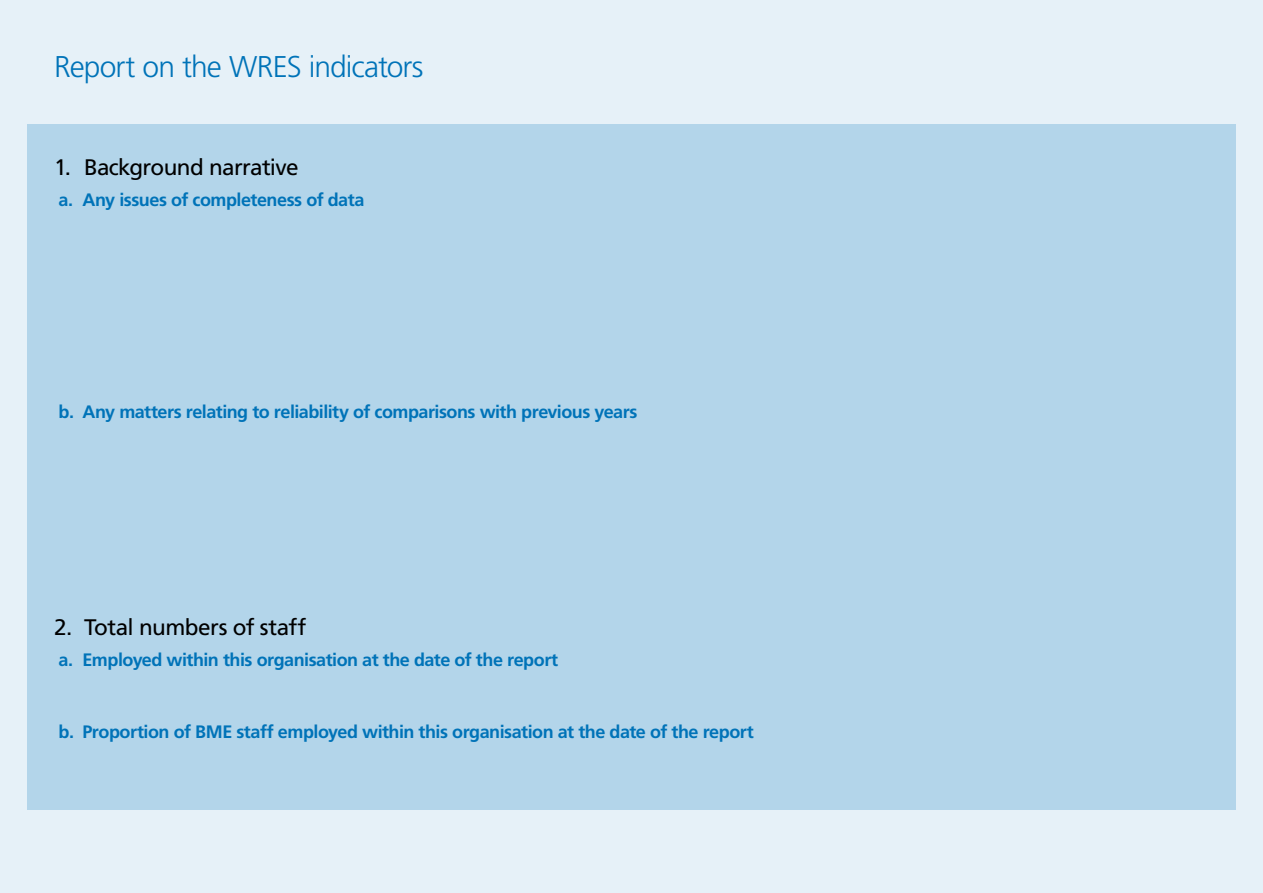
<style>
.page{position:relative;width:1263px;height:893px;background:#e6f1f8}
.page>*{position:absolute;margin:0;border:0;box-sizing:border-box;transform-origin:0 0}
.t1{font:300 30px "Frutiger LT Pro";letter-spacing:-.03em;color:#0073b8}
.t2{font:22.5px "Frutiger LT Pro";letter-spacing:-.03em;color:#000}
.t3{font:700 18px "Frutiger LT Pro";letter-spacing:-.03em;color:#0073b8}
</style>
<div class="page">
<div style="left:27px;top:124px;width:1209px;height:685px;background:#b3d5ea"></div>
<p class="t1" style="left:54px;top:49px;width:371px">Report on the WRES indicators</p>
<p class="t2" style="left:54px;top:154px;width:246px">1. Background narrative</p>
<p class="t3" style="left:58px;top:189px;width:307px">a. Any issues of completeness of data</p>
<p class="t3" style="left:58px;top:401px;width:580px">b. Any matters relating to reliability of comparisons with previous years</p>
<p class="t2" style="left:54px;top:614px;width:254px">2. Total numbers of staff</p>
<p class="t3" style="left:58px;top:650px;width:501px">a. Employed within this organisation at the date of the report</p>
<p class="t3" style="left:58px;top:721px;width:697px">b. Proportion of BME staff employed within this organisation at the date of the report</p>
</div>
